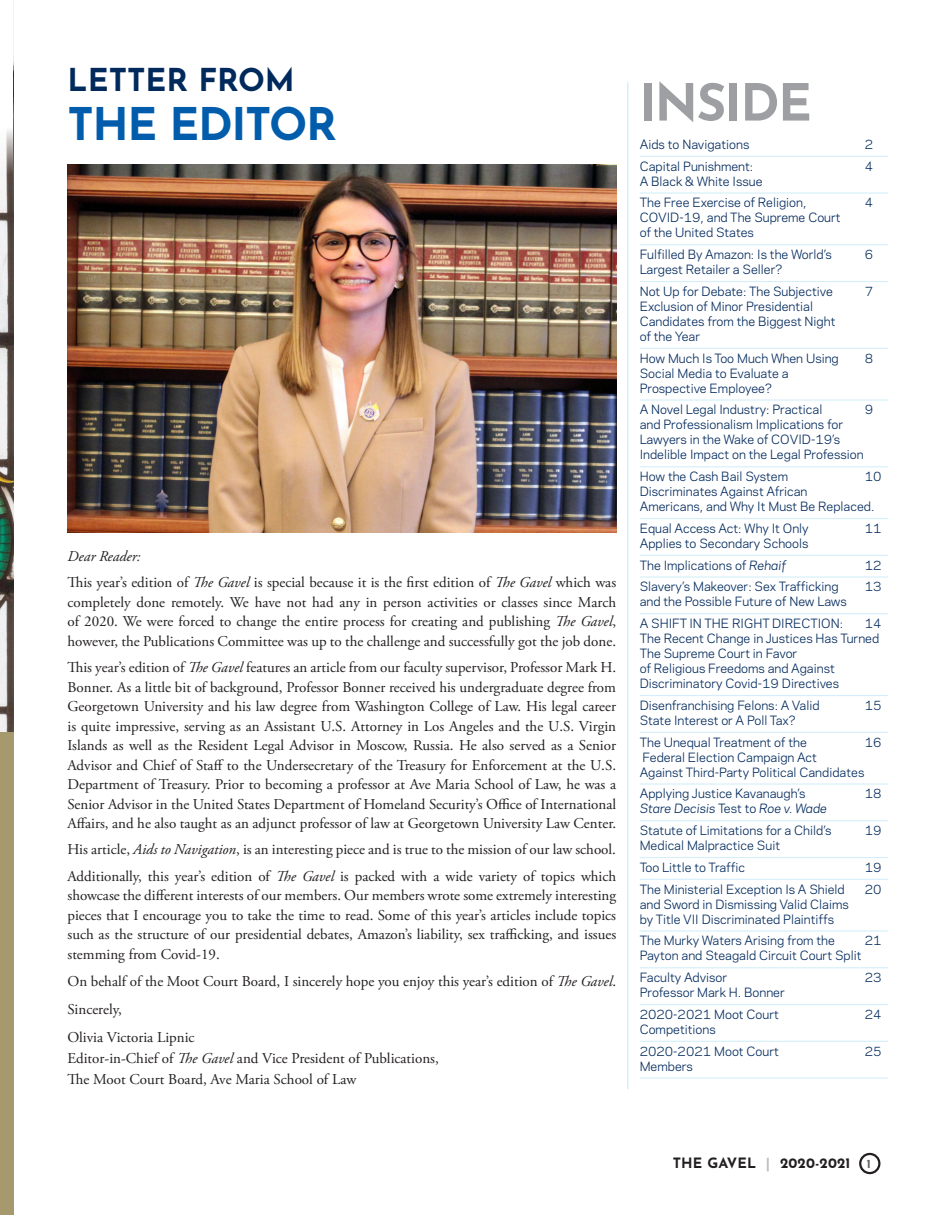
<style>
.page{position:relative;width:945px;height:1215px;background:#fff}
.page>*{position:absolute;margin:0;border:0;box-sizing:border-box;transform-origin:0 0}
.t1{font:700 51px "Josefin Sans";letter-spacing:-.03em;color:#9d9fa2}
.t2{font:700 45px "Josefin Sans";letter-spacing:-.03em;color:#015dab}
.t3{font:700 31.5px "Josefin Sans";color:#00295c}
.t4{font:15px/19.5px "Adobe Garamond Pro";color:#231f20}
.t5{font:700 14.25px "Josefin Sans";letter-spacing:.01em;color:#231f20}
.t6{font:12px/15px "Galaxie Polaris";color:#00295c}
.s1{font-style:italic}
.s2{color:#bcbdc0}
.s3{font-size:12px;color:#636366}
</style>
<div class="page">
<div style="left:859px;top:1153px;width:21px;height:21px;border:2px solid #231f20;border-radius:50%"></div>
<img style="left:0;top:0;width:14px;height:733px">
<svg style="left:0;top:0;width:13px;height:204px"></svg>
<div style="left:0;top:733px;width:14px;height:482px;background:#a7996e"></div>
<hr style="left:640px;top:156px;width:248px;height:1px;background:#d4effb">
<hr style="left:640px;top:192px;width:248px;height:2px;background:#d4effb">
<hr style="left:640px;top:244px;width:248px;height:1px;background:#d4effb">
<hr style="left:640px;top:281px;width:248px;height:1px;background:#d4effb">
<hr style="left:640px;top:348px;width:248px;height:1px;background:#d4effb">
<hr style="left:640px;top:399px;width:248px;height:2px;background:#d4effb">
<hr style="left:640px;top:466px;width:248px;height:1px;background:#d4effb">
<hr style="left:640px;top:518px;width:248px;height:1px;background:#d4effb">
<hr style="left:640px;top:555px;width:248px;height:1px;background:#d4effb">
<hr style="left:640px;top:576px;width:248px;height:2px;background:#d4effb">
<hr style="left:640px;top:613px;width:248px;height:1px;background:#d4effb">
<hr style="left:640px;top:695px;width:248px;height:1px;background:#d4effb">
<hr style="left:640px;top:732px;width:248px;height:1px;background:#d4effb">
<hr style="left:640px;top:783px;width:248px;height:2px;background:#d4effb">
<hr style="left:640px;top:820px;width:248px;height:1px;background:#d4effb">
<hr style="left:640px;top:857px;width:248px;height:1px;background:#d4effb">
<hr style="left:640px;top:879px;width:248px;height:1px;background:#d4effb">
<hr style="left:640px;top:930px;width:248px;height:2px;background:#d4effb">
<hr style="left:640px;top:967px;width:248px;height:1px;background:#d4effb">
<hr style="left:640px;top:1004px;width:248px;height:1px;background:#d4effb">
<hr style="left:640px;top:1041px;width:248px;height:1px;background:#d4effb">
<hr style="left:640px;top:1077px;width:248px;height:2px;background:#d4effb">
<hr style="left:627px;top:83px;width:1px;height:1006px;background:#d4effb">
<img style="left:68px;top:164px;width:548px;height:368px">
<h3 class="t3" style="left:68px;top:51px;width:229px">LETTER FROM</h3>
<h2 class="t2" style="left:68px;top:84px;width:271px">THE EDITOR</h2>
<p class="t4" style="left:68px;top:544px;width:550px;line-height:26.2px"><span class="s1">Dear Reader:<br></span>This year’s edition of <span class="s1">The Gavel</span> is special because it is the first edition of <span class="s1">The Gavel</span> which was</p>
<p class="t4" style="left:68px;top:593px;width:550px;text-align:justify">completely done remotely. We have not had any in person activities or classes since March of 2020. We were forced to change the entire process for creating and publishing <span class="s1">The Gavel</span>, however, the Publications Committee was up to the challenge and successfully got the job done.</p>
<p class="t4" style="left:68px;top:658px;width:550px;text-align:justify">This year’s edition of <span class="s1">The Gavel</span> features an article from our faculty supervisor, Professor Mark H.<br>Bonner. As a little bit of background, Professor Bonner received his undergraduate degree from Georgetown University and his law degree from Washington College of Law. His legal career is quite impressive, serving as an Assistant U.S. Attorney in Los Angeles and the U.S. Virgin Islands as well as the Resident Legal Advisor in Moscow, Russia. He also served as a Senior Advisor and Chief of Staff to the Undersecretary of the Treasury for Enforcement at the U.S.<br>Department of Treasury. Prior to becoming a professor at Ave Maria School of Law, he was a Senior Advisor in the United States Department of Homeland Security’s Office of International Affairs, and he also taught as an adjunct professor of law at Georgetown University Law Center.</p>
<p class="t4" style="left:68px;top:837px;width:550px;line-height:26.2px">His article, <span class="s1">Aids to Navigation</span>, is an interesting piece and is true to the mission of our law school.<br>Additionally, this year’s edition of <span class="s1">The Gavel</span> is packed with a wide variety of topics which</p>
<p class="t4" style="left:68px;top:886px;width:550px;text-align:justify">showcase the different interests of our members. Our members wrote some extremely interesting pieces that I encourage you to take the time to read. Some of this year’s articles include topics such as the structure of our presidential debates, Amazon’s liability, sex trafficking, and issues stemming from Covid-19.</p>
<p class="t4" style="left:68px;top:968px;width:550px;line-height:27.8px">On behalf of the Moot Court Board, I sincerely hope you enjoy this year’s edition of <span class="s1">The Gavel</span>.<br>Sincerely,<br>Olivia Victoria Lipnic</p>
<p class="t4" style="left:68px;top:1048px;width:373px;line-height:21px">Editor-in-Chief of <span class="s1">The Gavel</span> and Vice President of Publications,<br>The Moot Court Board, Ave Maria School of Law</p>
<h1 class="t1" style="left:639px;top:57px;width:175px">INSIDE</h1>
<p class="t6" style="left:640px;top:136px;width:111px">Aids to Navigations</p>
<p class="t6" style="left:865px;top:136px;width:10px">2</p>
<p class="t6" style="left:640px;top:158px;width:115px">Capital Punishment:</p>
<p class="t6" style="left:865px;top:158px;width:10px">4</p>
<p class="t6" style="left:640px;top:170px;width:168px;line-height:21.8px">A Black &amp; White Issue<br>The Free Exercise of Religion,</p>
<p class="t6" style="left:865px;top:195px;width:10px">4</p>
<p class="t6" style="left:640px;top:210px;width:202px">COVID-19, and The Supreme Court of the United States</p>
<p class="t6" style="left:640px;top:246px;width:194px">Fulfilled By Amazon: Is the World’s</p>
<p class="t6" style="left:865px;top:246px;width:10px">6</p>
<p class="t6" style="left:640px;top:258px;width:195px;line-height:21.8px">Largest Retailer a Seller?<br>Not Up for Debate: The Subjective</p>
<p class="t6" style="left:865px;top:283px;width:10px">7</p>
<p class="t6" style="left:640px;top:298px;width:197px">Exclusion of Minor Presidential<br>Candidates from the Biggest Night of the Year</p>
<p class="t6" style="left:640px;top:350px;width:201px">How Much Is Too Much When Using</p>
<p class="t6" style="left:865px;top:350px;width:10px">8</p>
<p class="t6" style="left:640px;top:365px;width:150px">Social Media to Evaluate a<br>Prospective Employee?</p>
<p class="t6" style="left:640px;top:402px;width:184px">A Novel Legal Industry: Practical</p>
<p class="t6" style="left:865px;top:402px;width:10px">9</p>
<p class="t6" style="left:640px;top:417px;width:225px">and Professionalism Implications for<br>Lawyers in the Wake of COVID-19’s<br>Indelible Impact on the Legal Profession</p>
<p class="t6" style="left:640px;top:468px;width:150px">How the Cash Bail System</p>
<p class="t6" style="left:865px;top:468px;width:18px">10</p>
<p class="t6" style="left:640px;top:483px;width:236px">Discriminates Against African<br>Americans, and Why It Must Be Replaced.</p>
<p class="t6" style="left:640px;top:520px;width:171px">Equal Access Act: Why It Only</p>
<p class="t6" style="left:865px;top:520px;width:18px">11</p>
<p class="t6" style="left:640px;top:532px;width:170px;line-height:21.8px">Applies to Secondary Schools<br>The Implications of <span class="s1">Rehaif</span></p>
<p class="t6" style="left:865px;top:557px;width:18px">12</p>
<p class="t6" style="left:640px;top:579px;width:200px">Slavery’s Makeover: Sex Trafficking</p>
<p class="t6" style="left:865px;top:579px;width:18px">13</p>
<p class="t6" style="left:640px;top:590px;width:209px;line-height:21.8px">and the Possible Future of New Laws<br>A SHIFT IN THE RIGHT DIRECTION:</p>
<p class="t6" style="left:640px;top:615px;width:243px;text-indent:225px">14<br>The Recent Change in Justices Has Turned<br>The Supreme Court in Favor<br>of Religious Freedoms and Against<br>Discriminatory Covid-19 Directives</p>
<p class="t6" style="left:640px;top:697px;width:181px">Disenfranchising Felons: A Valid</p>
<p class="t6" style="left:865px;top:697px;width:18px">15</p>
<p class="t6" style="left:640px;top:709px;width:169px;line-height:21.8px">State Interest or A Poll Tax?<br>The Unequal Treatment of the</p>
<p class="t6" style="left:865px;top:734px;width:18px">16</p>
<p class="t6" style="left:640px;top:749px;width:226px">Federal Election Campaign Act<br>Against Third-Party Political Candidates</p>
<p class="t6" style="left:640px;top:786px;width:167px">Applying Justice Kavanaugh’s</p>
<p class="t6" style="left:865px;top:786px;width:18px">18</p>
<p class="t6" style="left:640px;top:797px;width:193px;line-height:21.8px"><span class="s1">Stare Decisis</span> Test to <span class="s1">Roe v. Wade<br></span>Statute of Limitations for a Child’s</p>
<p class="t6" style="left:865px;top:822px;width:18px">19</p>
<p class="t6" style="left:640px;top:834px;width:142px;line-height:21.8px">Medical Malpractice Suit<br>Too Little to Traffic</p>
<p class="t6" style="left:865px;top:859px;width:18px">19</p>
<p class="t6" style="left:640px;top:881px;width:207px">The Ministerial Exception Is A Shield</p>
<p class="t6" style="left:865px;top:881px;width:18px">20</p>
<p class="t6" style="left:640px;top:896px;width:211px">and Sword in Dismissing Valid Claims by Title VII Discriminated Plaintiffs</p>
<p class="t6" style="left:640px;top:933px;width:197px">The Murky Waters Arising from the</p>
<p class="t6" style="left:865px;top:933px;width:18px">21</p>
<p class="t6" style="left:640px;top:944px;width:223px;line-height:21.8px">Payton and Steagald Circuit Court Split<br>Faculty Advisor</p>
<p class="t6" style="left:865px;top:969px;width:18px">23</p>
<p class="t6" style="left:640px;top:981px;width:147px;line-height:21.8px">Professor Mark H. Bonner<br>2020-2021 Moot Court</p>
<p class="t6" style="left:640px;top:1018px;width:141px;line-height:21.8px">Competitions<br>2020-2021 Moot Court</p>
<p class="t6" style="left:640px;top:1058px;width:55px">Members</p>
<p class="t6" style="left:865px;top:1006px;width:18px">24</p>
<p class="t6" style="left:865px;top:1043px;width:18px">25</p>
<p class="t5" style="left:673px;top:1151px;width:200px">THE GAVEL <span class="s2">|</span> 2020-2021 <span class="s3">1</span></p>
</div>
